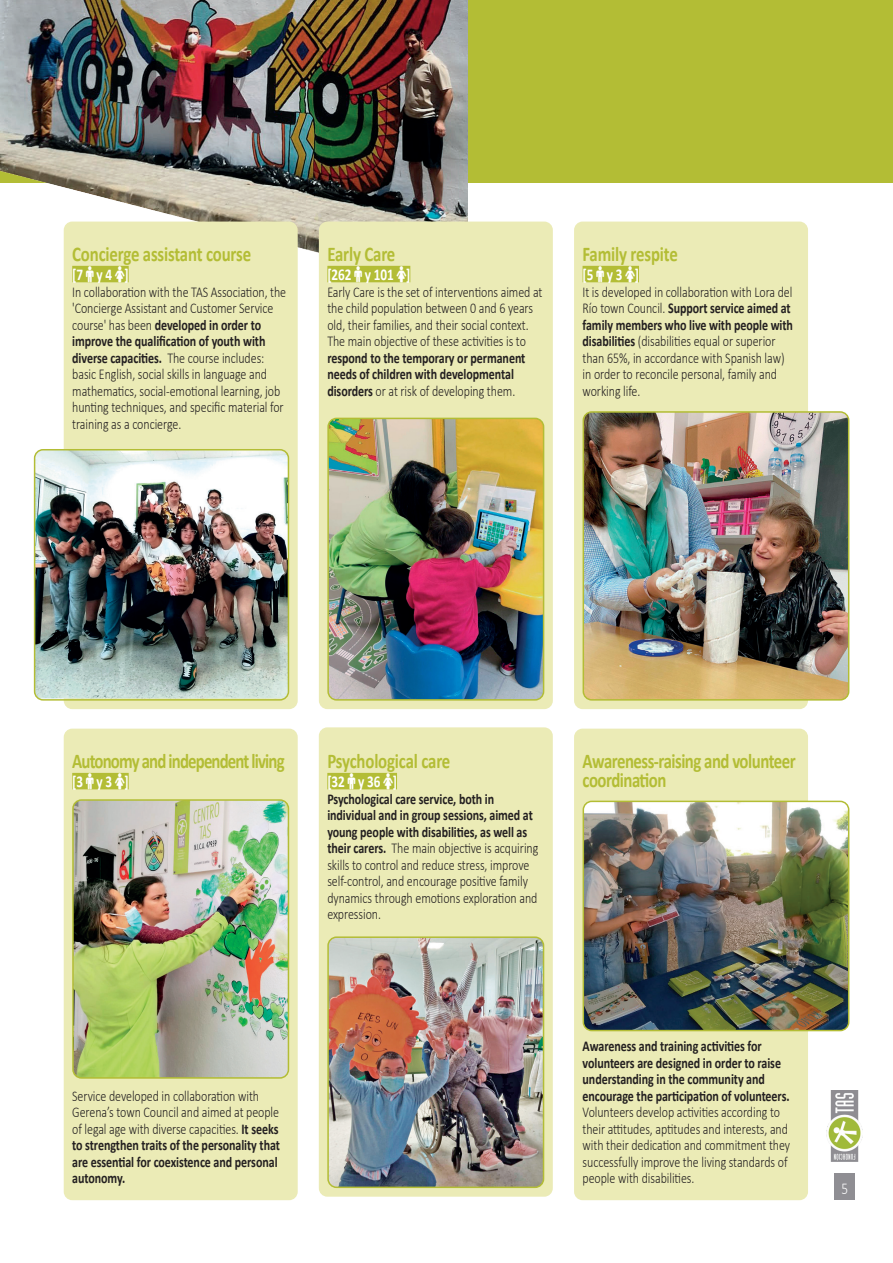
<style>
.page{position:relative;width:893px;height:1263px;background:#fff}
.page>*{position:absolute;margin:0;border:0;box-sizing:border-box;transform-origin:0 0}
.t1{font:700 21px "Calibri";letter-spacing:-.01em;color:#b3bd35;scale:.8 1}
.t2{font:700 21px/19.5px "Calibri";letter-spacing:-.03em;color:#b3bd35;scale:.8 1}
.t3{font:700 21px "Calibri";letter-spacing:-.05em;color:#b3bd35;scale:.8 1}
.t4{font:700 16.5px "Calibri";letter-spacing:-.005em;color:#fff;scale:.8 1}
.t5{font:300 16.5px "Calibri";color:#fff;scale:.8 1}
.t6{font:300 15px/16.5px "Calibri";letter-spacing:-.005em;color:#231f20;scale:.8 1}
.t7{font:700 15px/16.5px "Calibri";letter-spacing:-.005em;color:#231f20;scale:.8 1}
.s1{font-weight:700}
.s2{font-weight:300}
</style>
<div class="page">
<div style="left:834px;top:1173px;width:21px;height:27px;background:#8f8e93"></div>
<img style="left:827px;top:1091px;width:36px;height:70px">
<div style="left:0;top:0;width:893px;height:183px;background:#b3bd35"></div>
<img style="left:1px;top:0;width:466px;height:287px">
<div style="left:64px;top:222px;width:234px;height:487px;background:#ebebb6;border-radius:9px"></div>
<div style="left:72px;top:266px;width:57px;height:16px;background:#b3bd35"></div>
<div style="left:319px;top:727px;width:234px;height:470px;background:#ebebb6;border-radius:9px"></div>
<div style="left:327px;top:773px;width:70px;height:16px;background:#b3bd35"></div>
<div style="left:319px;top:222px;width:234px;height:487px;background:#ebebb6;border-radius:9px"></div>
<div style="left:327px;top:266px;width:83px;height:16px;background:#b3bd35"></div>
<div style="left:64px;top:729px;width:234px;height:471px;background:#ebebb6;border-radius:9px"></div>
<div style="left:72px;top:773px;width:57px;height:16px;background:#b3bd35"></div>
<div style="left:574px;top:729px;width:234px;height:471px;background:#ebebb6;border-radius:9px"></div>
<div style="left:574px;top:222px;width:234px;height:487px;background:#ebebb6;border-radius:9px"></div>
<div style="left:583px;top:266px;width:56px;height:16px;background:#b3bd35"></div>
<img style="left:35px;top:450px;width:253px;height:248px">
<div style="left:34px;top:449px;width:255px;height:252px;border:2px solid #b3bd35;border-radius:9px"></div>
<img style="left:330px;top:939px;width:214px;height:248px">
<div style="left:327px;top:936px;width:217px;height:252px;border:2px solid #b3bd35;border-radius:9px"></div>
<img style="left:330px;top:418px;width:214px;height:280px">
<div style="left:327px;top:418px;width:217px;height:283px;border:2px solid #b3bd35;border-radius:9px"></div>
<img style="left:75px;top:802px;width:211px;height:274px">
<div style="left:72px;top:799px;width:217px;height:280px;border:2px solid #b3bd35;border-radius:9px"></div>
<img style="left:583px;top:801px;width:266px;height:229px">
<div style="left:583px;top:801px;width:266px;height:230px;border:2px solid #b3bd35;border-radius:9px"></div>
<img style="left:583px;top:412px;width:266px;height:288px">
<div style="left:583px;top:411px;width:266px;height:290px;border:2px solid #b3bd35;border-radius:9px"></div>
<h1 class="t1" style="left:72px;top:239px;width:225px">Concierge assistant course</h1>
<p class="t4" style="left:72px;top:263px;width:72px">[7 y 4 ]</p>
<p class="t6" style="left:72px;top:283px;width:269px">In collaboration with the TAS Association, the 'Concierge Assistant and Customer Service course' has been <span class="s1">developed in order to improve the qualification of youth with diverse capacities.</span> The course includes: basic English, social skills in language and mathematics, social-emotional learning, job hunting techniques, and specific material for training as a concierge.</p>
<h1 class="t1" style="left:327px;top:239px;width:87px">Early Care</h1>
<p class="t4" style="left:327px;top:263px;width:105px">[262 y 101 ]</p>
<p class="t6" style="left:327px;top:283px;width:270px">Early Care is the set of interventions aimed at the child population between 0 and 6 years old, their families, and their social context.<br>The main objective of these activities is to</p>
<p class="t7" style="left:327px;top:349px;width:249px">respond to the temporary or permanent needs of children with developmental disorders <span class="s2">or at risk of developing them.</span></p>
<h1 class="t1" style="left:583px;top:239px;width:121px">Family respite</h1>
<p class="t4" style="left:583px;top:263px;width:72px">[5 y 3 ]</p>
<p class="t6" style="left:583px;top:283px;width:265px">It is developed in collaboration with Lora del Río town Council. <span class="s1">Support service aimed at family members who live with people with disabilities</span> (disabilities equal or superior than 65%, in accordance with Spanish law) in order to reconcile personal, family and working life.</p>
<h1 class="t3" style="left:72px;top:746px;width:267px">Autonomy and independent living</h1>
<p class="t4" style="left:72px;top:770px;width:72px">[3 y 3 ]</p>
<h1 class="t1" style="left:327px;top:746px;width:155px">Psychological care</h1>
<p class="t4" style="left:327px;top:770px;width:89px">[32 y 36 ]</p>
<p class="t6" style="left:327px;top:790px;width:265px"><span class="s1">Psychological care service, both in individual and in group sessions, aimed at young people with disabilities, as well as their carers.</span> The main objective is acquiring skills to control and reduce stress, improve self-control, and encourage positive family dynamics through emotions exploration and expression.</p>
<h1 class="t2" style="left:583px;top:750px;width:268px">Awareness-raising and volunteer coordination</h1>
<p class="t6" style="left:72px;top:1087px;width:261px">Service developed in collaboration with Gerena’s town Council and aimed at people of legal age with diverse capacities. <span class="s1">It seeks to strengthen traits of the personality that are essential for coexistence and personal autonomy.</span></p>
<p class="t7" style="left:583px;top:1037px;width:260px">Awareness and training activities for volunteers are designed in order to raise understanding in the community and encourage the participation of volunteers.</p>
<p class="t6" style="left:583px;top:1104px;width:261px">Volunteers develop activities according to their attitudes, aptitudes and interests, and with their dedication and commitment they successfully improve the living standards of people with disabilities.</p>
<p class="t5" style="left:841px;top:1178px;width:10px">5</p>
</div>
